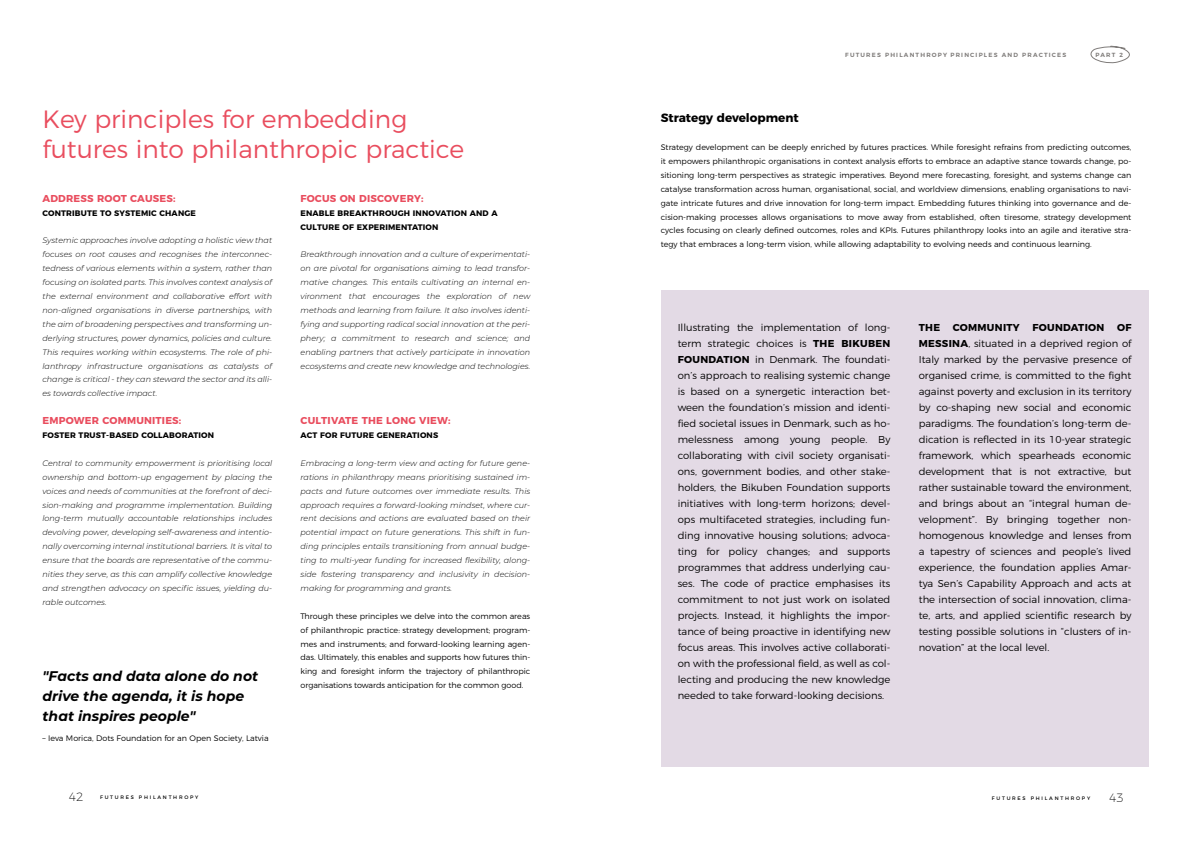
<style>
.page{position:relative;width:1191px;height:842px;background:#fff}
.page>*{position:absolute;margin:0;border:0;box-sizing:border-box;transform-origin:0 0}
.t1{font:300 25px/30px "Montserrat";color:#e94d5e}
.t2{font:italic 700 14px/20px "Montserrat";color:#000}
.t3{font:700 12px "Montserrat";color:#000}
.t4{font:200 12px "Montserrat";color:#000}
.t5{font:300 10px/16px "Montserrat";color:#000;text-align:justify}
.t6{font:700 10px "Montserrat";letter-spacing:.02em;color:#e94d5e}
.t7{font:700 10px "Montserrat";letter-spacing:.03em;color:#000}
.t8{font:italic 300 8px/13.9px "Montserrat";color:#000;text-align:justify}
.t9{font:300 8px/13.9px "Montserrat";color:#000;text-align:justify}
.t10{font:700 8px/13.9px "Montserrat";letter-spacing:.02em;color:#000}
.t11{font:600 6px "Montserrat";letter-spacing:.2em;color:#7f7c7a}
.t12{font:5px "Montserrat";letter-spacing:.35em;color:#000}
.s1{font-weight:700}
</style>
<div class="page">
<svg style="left:1090px;top:46px;width:40px;height:17px"></svg>
<div style="left:660px;top:290px;width:488px;height:477px;background:#e3dae5"></div>
<h1 class="t1" style="left:43px;top:102px;width:423px">Key principles for embedding futures into philanthropic practice</h1>
<p class="t6" style="left:43px;top:190px;width:134px">ADDRESS ROOT CAUSES:</p>
<p class="t10" style="left:43px;top:205px;width:155px">CONTRIBUTE TO SYSTEMIC CHANGE</p>
<p class="t8" style="left:43px;top:233px;width:231px">Systemic approaches involve adopting a holistic view that focuses on root causes and recognises the interconnec&shy;tedness of various elements within a system, rather than focusing on isolated parts. This involves context analysis of the external environment and collaborative effort with non-aligned organisations in diverse partnerships, with the aim of broadening perspectives and transforming un&shy;derlying structures, power dynamics, policies and culture.<br>This requires working within ecosystems. The role of phi&shy;lanthropy infrastructure organisations as catalysts of change is critical - they can steward the sector and its alli&shy;es towards collective impact.</p>
<p class="t6" style="left:43px;top:412px;width:140px">EMPOWER COMMUNITIES:</p>
<p class="t10" style="left:43px;top:428px;width:173px">FOSTER TRUST-BASED COLLABORATION</p>
<p class="t8" style="left:43px;top:456px;width:231px">Central to community empowerment is prioritising local ownership and bottom-up engagement by placing the voices and needs of communities at the forefront of deci&shy;sion-making and programme implementation. Building long-term mutually accountable relationships includes devolving power, developing self-awareness and intentio&shy;nally overcoming internal institutional barriers. It is vital to ensure that the boards are representative of the commu&shy;nities they serve, as this can amplify collective knowledge and strengthen advocacy on specific issues, yielding du&shy;rable outcomes.</p>
<h2 class="t2" style="left:43px;top:666px;width:217px">"Facts and data alone do not drive the agenda, it is hope that inspires people"</h2>
<p class="t9" style="left:43px;top:730px;width:228px">– Ieva Morica, Dots Foundation for an Open Society, Latvia</p>
<p class="t6" style="left:300px;top:190px;width:125px">FOCUS ON DISCOVERY:</p>
<p class="t10" style="left:300px;top:205px;width:198px">ENABLE BREAKTHROUGH INNOVATION AND A<br>CULTURE OF EXPERIMENTATION</p>
<p class="t8" style="left:300px;top:247px;width:231px">Breakthrough innovation and a culture of experimentati&shy;on are pivotal for organisations aiming to lead transfor&shy;mative changes. This entails cultivating an internal en&shy;vironment that encourages the exploration of new methods and learning from failure. It also involves identi&shy;fying and supporting radical social innovation at the peri&shy;phery; a commitment to research and science; and enabling partners that actively participate in innovation ecosystems and create new knowledge and technologies.</p>
<p class="t6" style="left:300px;top:412px;width:151px">CULTIVATE THE LONG VIEW:</p>
<p class="t10" style="left:300px;top:428px;width:139px">ACT FOR FUTURE GENERATIONS</p>
<p class="t8" style="left:300px;top:456px;width:231px">Embracing a long-term view and acting for future gene&shy;rations in philanthropy means prioritising sustained im&shy;pacts and future outcomes over immediate results. This approach requires a forward-looking mindset, where cur&shy;rent decisions and actions are evaluated based on their potential impact on future generations. This shift in fun&shy;ding principles entails transitioning from annual budge&shy;ting to multi-year funding for increased flexibility, along&shy;side fostering transparency and inclusivity in decision&shy;making for programming and grants.</p>
<p class="t9" style="left:300px;top:608px;width:231px">Through these principles we delve into the common areas of philanthropic practice: strategy development; program&shy;mes and instruments; and forward-looking learning agen&shy;das. Ultimately, this enables and supports how futures thin&shy;king and foresight inform the trajectory of philanthropic organisations towards anticipation for the common good.</p>
<p class="t11" style="left:845px;top:50px;width:223px">FUTURES PHILANTHROPY PRINCIPLES AND PRACTICES</p>
<p class="t11" style="left:1095px;top:50px;width:29px">PART 2</p>
<h3 class="t3" style="left:660px;top:108px;width:140px">Strategy development</h3>
<p class="t9" style="left:660px;top:140px;width:472px">Strategy development can be deeply enriched by futures practices. While foresight refrains from predicting outcomes, it empowers philanthropic organisations in context analysis efforts to embrace an adaptive stance towards change, po&shy;sitioning long-term perspectives as strategic imperatives. Beyond mere forecasting, foresight, and systems change can catalyse transformation across human, organisational, social, and worldview dimensions, enabling organisations to navi&shy;gate intricate futures and drive innovation for long-term impact. Embedding futures thinking into governance and de&shy;cision-making processes allows organisations to move away from established, often tiresome, strategy development cycles focusing on clearly defined outcomes, roles and KPIs. Futures philanthropy looks into an agile and iterative stra&shy;tegy that embraces a long-term vision, while allowing adaptability to evolving needs and continuous learning.</p>
<p class="t5" style="left:677px;top:318px;width:214px">Illustrating the implementation of long&shy;term strategic choices is <span class="s1">THE BIKUBEN FOUNDATION</span> in Denmark. The foundati&shy;on’s approach to realising systemic change is based on a synergetic interaction bet&shy;ween the foundation’s mission and identi&shy;fied societal issues in Denmark, such as ho&shy;melessness among young people. By collaborating with civil society organisati&shy;ons, government bodies, and other stake&shy;holders, the Bikuben Foundation supports initiatives with long-term horizons; devel&shy;ops multifaceted strategies, including fun&shy;ding innovative housing solutions; advoca&shy;ting for policy changes; and supports programmes that address underlying cau&shy;ses. The code of practice emphasises its commitment to not just work on isolated projects. Instead, it highlights the impor&shy;tance of being proactive in identifying new focus areas. This involves active collaborati&shy;on with the professional field, as well as col&shy;lecting and producing the new knowledge needed to take forward-looking decisions.</p>
<p class="t7" style="left:918px;top:319px;width:23px">THE</p>
<p class="t7" style="left:952px;top:319px;width:69px">COMMUNITY</p>
<p class="t7" style="left:1032px;top:319px;width:73px">FOUNDATION</p>
<p class="t5" style="left:918px;top:318px;width:214px;text-indent:198px"><span class="s1">OF MESSINA</span>, situated in a deprived region of Italy marked by the pervasive presence of organised crime, is committed to the fight against poverty and exclusion in its territory by co-shaping new social and economic paradigms. The foundation’s long-term de&shy;dication is reflected in its 10-year strategic framework, which spearheads economic development that is not extractive, but rather sustainable toward the environment, and brings about an “integral human de&shy;velopment”. By bringing together non&shy;homogenous knowledge and lenses from a tapestry of sciences and people’s lived experience, the foundation applies Amar&shy;tya Sen’s Capability Approach and acts at the intersection of social innovation, clima&shy;te, arts, and applied scientific research by testing possible solutions in “clusters of in&shy;novation” at the local level.</p>
<h3 class="t4" style="left:69px;top:788px;width:16px">42</h3>
<p class="t12" style="left:100px;top:794px;width:100px">FUTURES PHILANTHROPY</p>
<p class="t12" style="left:991px;top:794px;width:100px">FUTURES PHILANTHROPY</p>
<h3 class="t4" style="left:1109px;top:789px;width:16px">43</h3>
</div>
